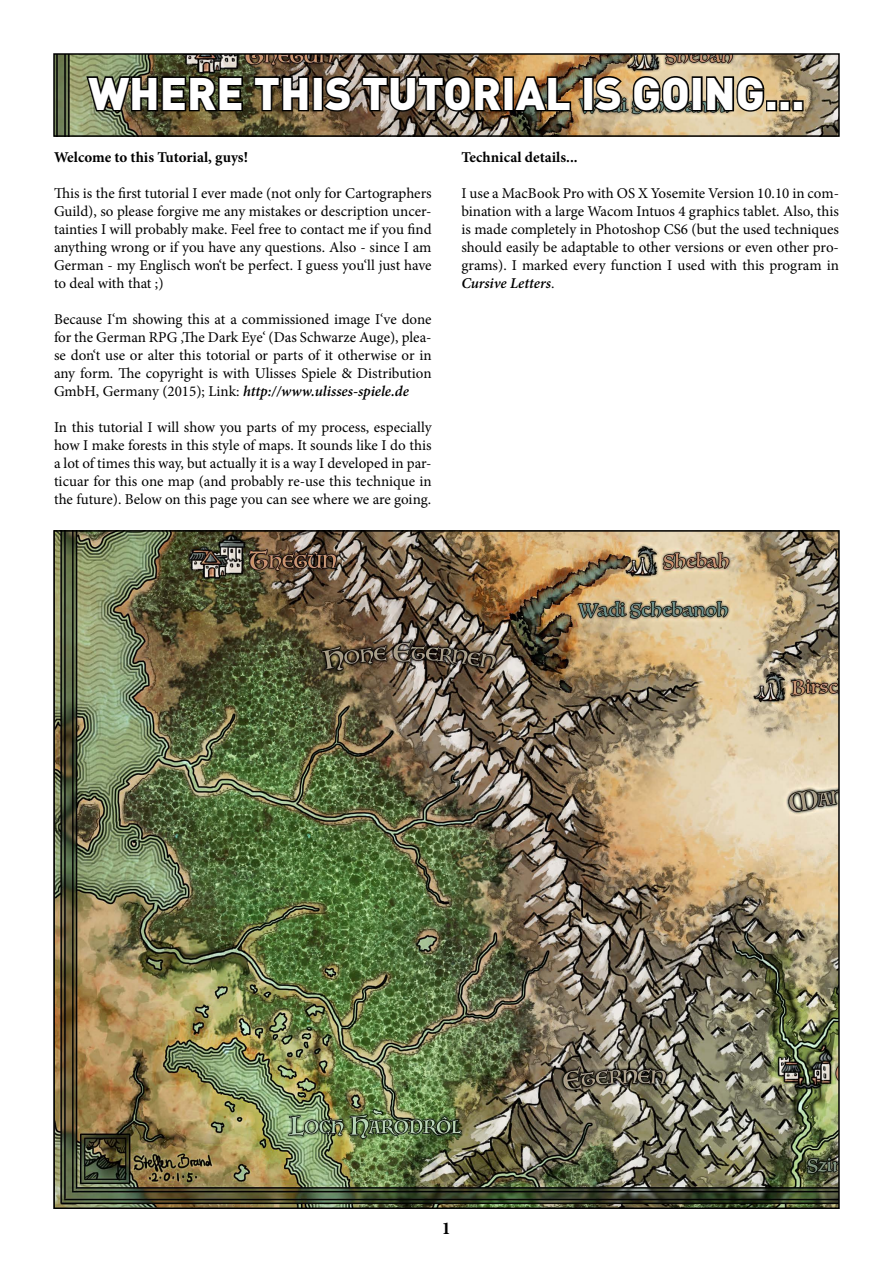
<style>
.page{position:relative;width:893px;height:1263px;background:#fff}
.page>*{position:absolute;margin:0;border:0;box-sizing:border-box;transform-origin:0 0}
.t1{font:900 45px "DIN Pro";color:#fff}
.t2{font:700 18px "Minion Pro";color:#000}
.t3{font:15px/18px "Minion Pro";letter-spacing:-.005em;color:#000;text-align:justify}
.t4{font:700 15px "Minion Pro";color:#000}
.s1{font-weight:600;font-style:italic}
</style>
<div class="page">
<img style="left:56px;top:56px;width:781px;height:78px">
<div style="left:53px;top:53px;width:787px;height:84px;border:2px solid #000"></div>
<img style="left:84px;top:74px;width:160px;height:40px">
<svg style="left:252px;top:75px;width:58px;height:38px"></svg>
<div style="left:312px;top:76px;width:11px;height:35px;border:3px solid #000"></div>
<svg style="left:321px;top:75px;width:33px;height:38px"></svg>
<img style="left:360px;top:75px;width:145px;height:39px">
<div style="left:503px;top:76px;width:11px;height:35px;border:3px solid #000"></div>
<img style="left:511px;top:75px;width:62px;height:39px">
<div style="left:583px;top:76px;width:11px;height:35px;border:3px solid #000"></div>
<svg style="left:591px;top:75px;width:33px;height:38px"></svg>
<svg style="left:630px;top:75px;width:62px;height:38px"></svg>
<div style="left:692px;top:76px;width:11px;height:35px;border:3px solid #000"></div>
<svg style="left:704px;top:75px;width:62px;height:38px"></svg>
<div style="left:766px;top:100px;width:11px;height:11px;border:3px solid #000"></div>
<div style="left:779px;top:100px;width:11px;height:11px;border:3px solid #000"></div>
<div style="left:792px;top:100px;width:11px;height:11px;border:3px solid #000"></div>
<img style="left:56px;top:533px;width:781px;height:673px">
<h1 class="t1" style="left:88px;top:63px;width:718px">WHERE THIS TUTORIAL IS GOING...</h1>
<p class="t4" style="left:54px;top:146px;width:195px">Welcome to this Tutorial, guys!</p>
<p class="t3" style="left:54px;top:184px;width:379px">This is the first tutorial I ever made (not only for Cartographers Guild), so please forgive me any mistakes or description uncer&shy;tainties I will probably make. Feel free to contact me if you find anything wrong or if you have any questions. Also - since I am German - my Englisch won‘t be perfect. I guess you‘ll just have to deal with that ;)</p>
<p class="t3" style="left:54px;top:310px;width:379px">Because I‘m showing this at a commissioned image I‘ve done for the German RPG ‚The Dark Eye‘ (Das Schwarze Auge), plea&shy;se don‘t use or alter this totorial or parts of it otherwise or in any form. The copyright is with Ulisses Spiele &amp; Distribution GmbH, Germany (2015); Link: <span class="s1">http://www.ulisses-spiele.de</span></p>
<p class="t3" style="left:54px;top:418px;width:379px">In this tutorial I will show you parts of my process, especially how I make forests in this style of maps. It sounds like I do this a lot of times this way, but actually it is a way I developed in par&shy;ticuar for this one map (and probably re-use this technique in the future). Below on this page you can see where we are going.</p>
<p class="t4" style="left:461px;top:146px;width:118px">Technical details...</p>
<p class="t3" style="left:461px;top:184px;width:379px">I use a MacBook Pro with OS X Yosemite Version 10.10 in com&shy;bination with a large Wacom Intuos 4 graphics tablet. Also, this is made completely in Photoshop CS6 (but the used techniques should easily be adaptable to other versions or even other pro&shy;grams). I marked every function I used with this program in <span class="s1">Cursive Letters</span>.</p>
<p class="t2" style="left:442px;top:1215px;width:10px">1</p>
</div>
